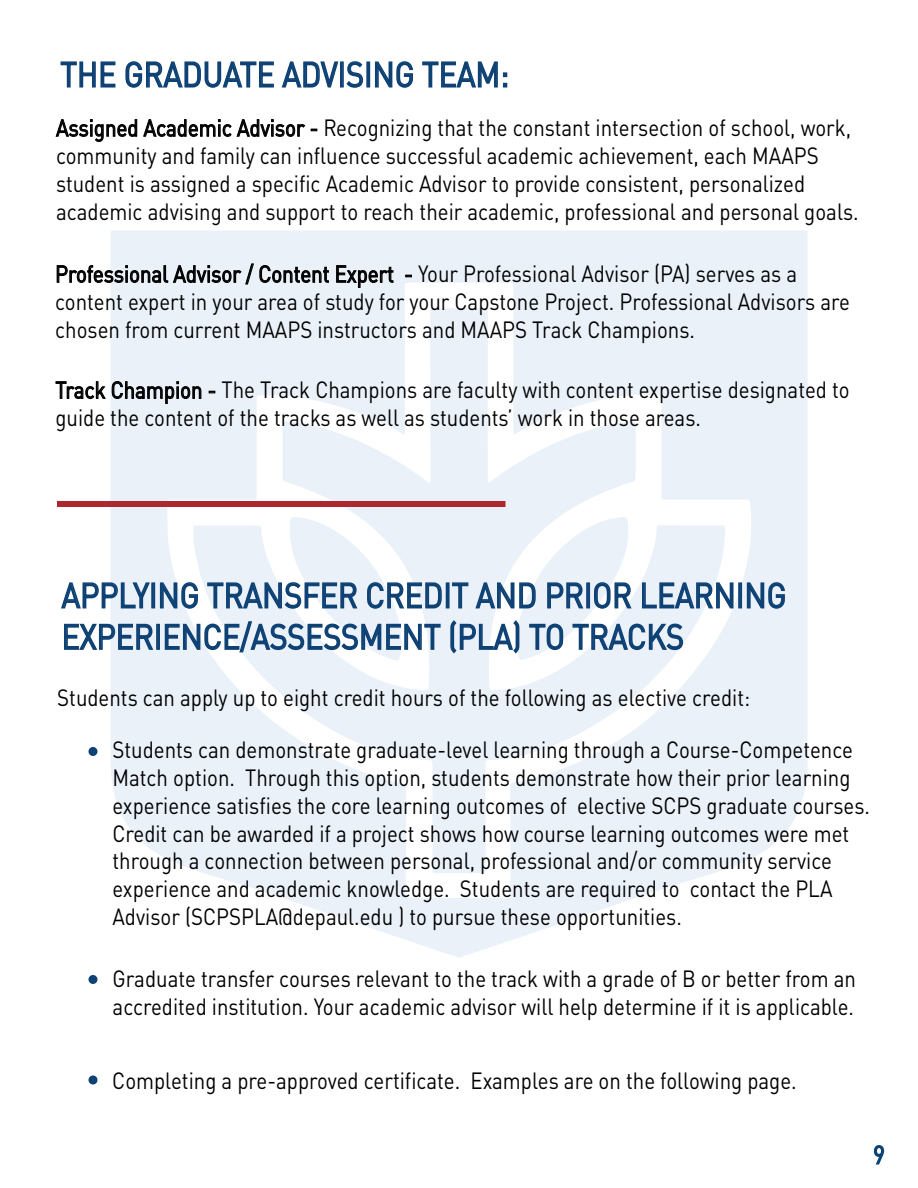
<style>
.page{position:relative;width:918px;height:1188px;background:#fff}
.page>*{position:absolute;margin:0;border:0;box-sizing:border-box;transform-origin:0 0}
.t1{font:34.5px/41.4px "DIN Pro";color:#0e4174;scale:.88 1}
.t2{font:25.2px "DIN Pro";color:#0e4174;scale:.88 1}
.t3{font:23.25px/27.9px "DIN Pro";color:#000;scale:.88 1}
</style>
<div class="page">
<svg style="left:110px;top:231px;width:698px;height:726px;fill:#ebf1f9"></svg>
<svg style="left:193px;top:307px;width:532px;height:566px;fill:#ebf1f9"></svg>
<div style="left:446px;top:582px;width:4px;height:26px;border:2px solid #0e4174"></div>
<div style="left:738px;top:582px;width:4px;height:26px;border:2px solid #0e4174"></div>
<svg style="left:746px;top:581px;width:40px;height:28px"></svg>
<svg style="left:61px;top:517px;width:382px;height:144px"></svg>
<svg style="left:449px;top:517px;width:285px;height:144px"></svg>
<svg style="left:60px;top:61px;width:56px;height:27px"></svg>
<svg style="left:125px;top:61px;width:149px;height:27px"></svg>
<svg style="left:281px;top:61px;width:58px;height:27px"></svg>
<div style="left:340px;top:61px;width:4px;height:27px;border:2px solid #0e4174"></div>
<svg style="left:346px;top:61px;width:17px;height:27px"></svg>
<div style="left:366px;top:61px;width:4px;height:27px;border:2px solid #0e4174"></div>
<svg style="left:374px;top:61px;width:39px;height:27px"></svg>
<svg style="left:422px;top:61px;width:85px;height:27px"></svg>
<svg style="left:55px;top:119px;width:262px;height:23px"></svg>
<svg style="left:56px;top:263px;width:274px;height:22px;background:#adb1b6"></svg>
<svg style="left:336px;top:265px;width:58px;height:24px"></svg>
<svg style="left:405px;top:275px;width:7px;height:2px"></svg>
<svg style="left:55px;top:380px;width:147px;height:25px"></svg>
<svg style="left:209px;top:391px;width:6px;height:2px"></svg>
<div style="left:57px;top:501px;width:449px;height:6px;background:#ac272f"></div>
<div style="left:88px;top:747px;width:10px;height:9px;background:#0e4174;border-radius:50%"></div>
<div style="left:88px;top:975px;width:10px;height:9px;background:#0e4174;border-radius:50%"></div>
<div style="left:88px;top:1075px;width:10px;height:9px;background:#0e4174;border-radius:50%"></div>
<svg style="left:873px;top:1145px;width:12px;height:20px"></svg>
<h1 class="t1" style="left:60px;top:50px;width:512px">THE GRADUATE ADVISING TEAM:</h1>
<p class="t3" style="left:56px;top:112px;width:914px">Assigned Academic Advisor - Recognizing that the constant intersection of school, work, community and family can influence successful academic achievement, each MAAPS student is assigned a specific Academic Advisor to provide consistent, personalized academic advising and support to reach their academic, professional and personal goals.</p>
<p class="t3" style="left:55px;top:258px;width:905px">Professional Advisor / Content Expert - Your Professional Advisor (PA) serves as a content expert in your area of study for your Capstone Project. Professional Advisors are chosen from current MAAPS instructors and MAAPS Track Champions.</p>
<p class="t3" style="left:55px;top:374px;width:904px">Track Champion - The Track Champions are faculty with content expertise designated to guide the content of the tracks as well as students’ work in those areas.</p>
<h1 class="t1" style="left:62px;top:571px;width:825px">APPLYING TRANSFER CREDIT AND PRIOR LEARNING<br>EXPERIENCE/ASSESSMENT (PLA) TO TRACKS</h1>
<p class="t3" style="left:57px;top:681px;width:789px">Students can apply up to eight credit hours of the following as elective credit:</p>
<p class="t3" style="left:112px;top:733px;width:862px">Students can demonstrate graduate-level learning through a Course-Competence Match option. Through this option, students demonstrate how their prior learning experience satisfies the core learning outcomes of elective SCPS graduate courses.<br>Credit can be awarded if a project shows how course learning outcomes were met through a connection between personal, professional and/or community service experience and academic knowledge. Students are required to contact the PLA Advisor (SCPSPLA@depaul.edu ) to pursue these opportunities.</p>
<p class="t3" style="left:113px;top:962px;width:846px">Graduate transfer courses relevant to the track with a grade of B or better from an accredited institution. Your academic advisor will help determine if it is applicable.</p>
<p class="t3" style="left:112px;top:1064px;width:779px">Completing a pre-approved certificate. Examples are on the following page.</p>
<p class="t2" style="left:873px;top:1135px;width:15px">9</p>
</div>
